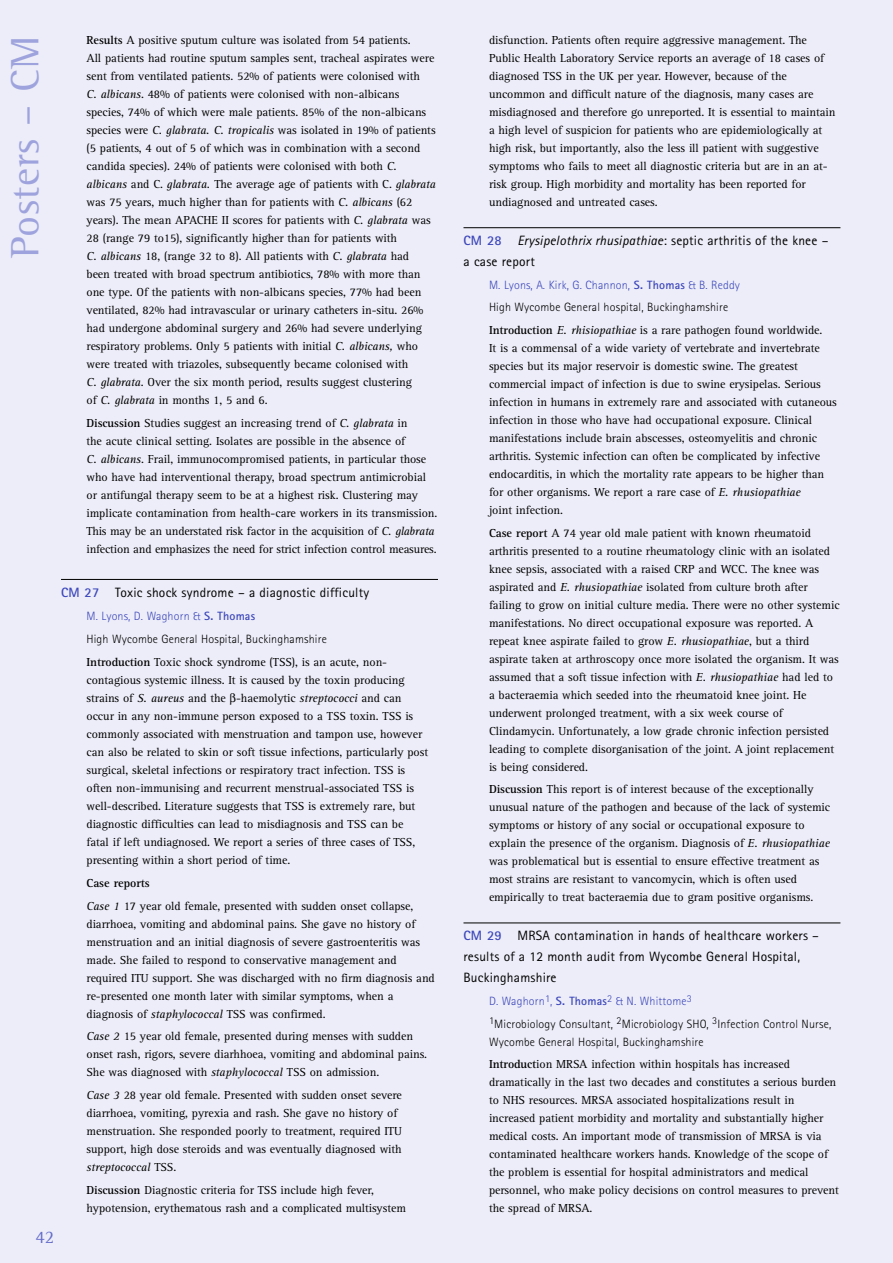
<style>
.page{position:relative;width:893px;height:1263px;background:#ecedf8}
.page>*{position:absolute;margin:0;border:0;box-sizing:border-box;transform-origin:0 0}
.t1{font:40.5px "Rotis Semi Serif";letter-spacing:.015em;color:#9ea3dd}
.t2{font:18px "Rotis Semi Serif";color:#646cc9}
.t3{font:13.5px/21px "Rotis Sans Serif";letter-spacing:.015em;color:#000}
.t4{font:12px/18px "Rotis Serif";letter-spacing:-.005em;color:#000}
.t5{font:300 12px/22.5px "Rotis Sans Serif";letter-spacing:.015em;color:#000}
.s1{font-weight:700}
.s2{font-style:italic}
.s3{font-weight:700;color:#3d47bb}
.s4{color:#3d47bb}
</style>
<div class="page">
<hr style="left:61px;top:579px;width:377px;height:1px;background:#000">
<hr style="left:463px;top:227px;width:377px;height:1px;background:#000">
<hr style="left:463px;top:922px;width:377px;height:1px;background:#000">
<h1 class="t1" style="left:11px;top:258px;width:224px;rotate:-90deg">Posters – CM</h1>
<h2 class="t2" style="left:36px;top:1231px;width:20px">42</h2>
<p class="t4" style="left:87px;top:32px;width:351px"><span class="s1">Results</span> A positive sputum culture was isolated from 54 patients.<br>All patients had routine sputum samples sent, tracheal aspirates were sent from ventilated patients. 52% of patients were colonised with<br><span class="s2">C. albicans</span>. 48% of patients were colonised with non-albicans species, 74% of which were male patients. 85% of the non-albicans species were <span class="s2">C. glabrata. C. tropicalis</span> was isolated in 19% of patients (5 patients, 4 out of 5 of which was in combination with a second candida species). 24% of patients were colonised with both <span class="s2">C. albicans</span> and C. <span class="s2">glabrata.</span> The average age of patients with C. <span class="s2">glabrata </span>was 75 years, much higher than for patients with <span class="s2">C. albicans</span> (62 years). The mean APACHE II scores for patients with <span class="s2">C. glabrata</span> was 28 (range 79 to15), significantly higher than for patients with<br><span class="s2">C. albicans</span> 18, (range 32 to 8). All patients with <span class="s2">C. glabrata</span> had<br>been treated with broad spectrum antibiotics, 78% with more than one type. Of the patients with non-albicans species, 77% had been ventilated, 82% had intravascular or urinary catheters in-situ. 26% had undergone abdominal surgery and 26% had severe underlying respiratory problems. Only 5 patients with initial <span class="s2">C. albicans,</span> who were treated with triazoles, subsequently became colonised with<br><span class="s2">C. glabrata</span>. Over the six month period, results suggest clustering<br>of <span class="s2">C. glabrata</span> in months 1, 5 and 6.</p>
<p class="t4" style="left:87px;top:415px;width:352px"><span class="s1">Discussion</span> Studies suggest an increasing trend of <span class="s2">C. glabrata</span> in<br>the acute clinical setting. Isolates are possible in the absence of<br><span class="s2">C. albicans</span>. Frail, immunocompromised patients, in particular those who have had interventional therapy, broad spectrum antimicrobial or antifungal therapy seem to be at a highest risk. Clustering may implicate contamination from health-care workers in its transmission.<br>This may be an understated risk factor in the acquisition of <span class="s2">C. glabrata </span>infection and emphasizes the need for strict infection control measures.</p>
<p class="t3" style="left:61px;top:583px;width:310px"><span class="s3">CM 27</span> Toxic shock syndrome – a diagnostic difficulty</p>
<p class="t5" style="left:87px;top:606px;width:242px"><span class="s4">M. Lyons, D. Waghorn &amp;</span> <span class="s3">S. Thomas<br></span>High Wycombe General Hospital, Buckinghamshire</p>
<p class="t4" style="left:87px;top:654px;width:343px"><span class="s1">Introduction</span> Toxic shock syndrome (TSS), is an acute, non&shy;contagious systemic illness. It is caused by the toxin producing strains of <span class="s2">S. aureus</span> and the -haemolytic <span class="s2">streptococci</span> and can occur in any non-immune person exposed to a TSS toxin. TSS is commonly associated with menstruation and tampon use, however can also be related to skin or soft tissue infections, particularly post surgical, skeletal infections or respiratory tract infection. TSS is often non-immunising and recurrent menstrual-associated TSS is well-described. Literature suggests that TSS is extremely rare, but diagnostic difficulties can lead to misdiagnosis and TSS can be fatal if left undiagnosed. We report a series of three cases of TSS, presenting within a short period of time.</p>
<p class="t4" style="left:87px;top:872px;width:328px;line-height:22.8px"><span class="s1">Case reports<br></span><span class="s2">Case 1</span> 17 year old female, presented with sudden onset collapse,</p>
<p class="t4" style="left:87px;top:916px;width:350px">diarrhoea, vomiting and abdominal pains. She gave no history of menstruation and an initial diagnosis of severe gastroenteritis was made. She failed to respond to conservative management and required ITU support. She was discharged with no firm diagnosis and re-presented one month later with similar symptoms, when a diagnosis of <span class="s2">staphylococcal</span> TSS was confirmed.</p>
<p class="t4" style="left:87px;top:1029px;width:342px"><span class="s2">Case 2</span> 15 year old female, presented during menses with sudden onset rash, rigors, severe diarhhoea, vomiting and abdominal pains.<br>She was diagnosed with <span class="s2">staphylococcal</span> TSS on admission.</p>
<p class="t4" style="left:87px;top:1087px;width:317px"><span class="s2">Case 3</span> 28 year old female. Presented with sudden onset severe diarrhoea, vomiting, pyrexia and rash. She gave no history of menstruation. She responded poorly to treatment, required ITU support, high dose steroids and was eventually diagnosed with <span class="s2">streptococcal</span> TSS.</p>
<p class="t4" style="left:87px;top:1182px;width:321px"><span class="s1">Discussion</span> Diagnostic criteria for TSS include high fever, hypotension, erythematous rash and a complicated multisystem</p>
<p class="t4" style="left:489px;top:32px;width:348px">disfunction. Patients often require aggressive management. The Public Health Laboratory Service reports an average of 18 cases of diagnosed TSS in the UK per year. However, because of the uncommon and difficult nature of the diagnosis, many cases are misdiagnosed and therefore go unreported. It is essential to maintain a high level of suspicion for patients who are epidemiologically at high risk, but importantly, also the less ill patient with suggestive symptoms who fails to meet all diagnostic criteria but are in an at&shy;risk group. High morbidity and mortality has been reported for undiagnosed and untreated cases.</p>
<p class="t3" style="left:463px;top:231px;width:366px"><span class="s3">CM 28</span> <span class="s2">Erysipelothrix rhusipathiae</span>: septic arthritis of the knee – a case report</p>
<p class="t5" style="left:489px;top:275px;width:253px"><span class="s4">M. Lyons, A. Kirk, G. Channon,</span> <span class="s3">S. Thomas</span> <span class="s4">&amp; B. Reddy<br></span>High Wycombe General hospital, Buckinghamshire</p>
<p class="t4" style="left:489px;top:322px;width:349px"><span class="s1">Introduction</span> <span class="s2">E. rhisiopathiae</span> is a rare pathogen found worldwide.<br>It is a commensal of a wide variety of vertebrate and invertebrate species but its major reservoir is domestic swine. The greatest commercial impact of infection is due to swine erysipelas. Serious infection in humans in extremely rare and associated with cutaneous infection in those who have had occupational exposure. Clinical manifestations include brain abscesses, osteomyelitis and chronic arthritis. Systemic infection can often be complicated by infective endocarditis, in which the mortality rate appears to be higher than for other organisms. We report a rare case of <span class="s2">E. rhusiopathiae<br></span>joint infection.</p>
<p class="t4" style="left:489px;top:525px;width:352px"><span class="s1">Case report</span> A 74 year old male patient with known rheumatoid arthritis presented to a routine rheumatology clinic with an isolated knee sepsis, associated with a raised CRP and WCC. The knee was aspirated and <span class="s2">E. rhusiopathiae</span> isolated from culture broth after failing to grow on initial culture media. There were no other systemic manifestations. No direct occupational exposure was reported. A repeat knee aspirate failed to grow <span class="s2">E. rhusiopathiae</span>, but a third aspirate taken at arthroscopy once more isolated the organism. It was assumed that a soft tissue infection with <span class="s2">E. rhusiopathiae</span> had led to a bacteraemia which seeded into the rheumatoid knee joint. He underwent prolonged treatment, with a six week course of Clindamycin. Unfortunately, a low grade chronic infection persisted leading to complete disorganisation of the joint. A joint replacement is being considered.</p>
<p class="t4" style="left:489px;top:781px;width:343px"><span class="s1">Discussion</span> This report is of interest because of the exceptionally unusual nature of the pathogen and because of the lack of systemic symptoms or history of any social or occupational exposure to explain the presence of the organism. Diagnosis of <span class="s2">E. rhusiopathiae </span>was problematical but is essential to ensure effective treatment as most strains are resistant to vancomycin, which is often used empirically to treat bacteraemia due to gram positive organisms.</p>
<p class="t3" style="left:463px;top:927px;width:357px"><span class="s3">CM 29</span> MRSA contamination in hands of healthcare workers – results of a 12 month audit from Wycombe General Hospital,<br>Buckinghamshire</p>
<p class="t5" style="left:489px;top:991px;width:344px"><span class="s4">D. Waghorn</span><sup>1</sup><span class="s4">,</span> <span class="s3">S. Thomas</span><sup>2</sup> <span class="s4">&amp; N. Whittome</span><sup>3<br></sup><sup>1</sup>Microbiology Consultant, <sup>2</sup>Microbiology SHO, <sup>3</sup>Infection Control Nurse,</p>
<p class="t5" style="left:489px;top:1031px;width:216px">Wycombe General Hospital, Buckinghamshire</p>
<p class="t4" style="left:489px;top:1056px;width:351px"><span class="s1">Introduct</span>ion MRSA infection within hospitals has increased dramatically in the last two decades and constitutes a serious burden to NHS resources. MRSA associated hospitalizations result in increased patient morbidity and mortality and substantially higher medical costs. An important mode of transmission of MRSA is via contaminated healthcare workers hands. Knowledge of the scope of the problem is essential for hospital administrators and medical personnel, who make policy decisions on control measures to prevent the spread of MRSA.</p>
</div>
